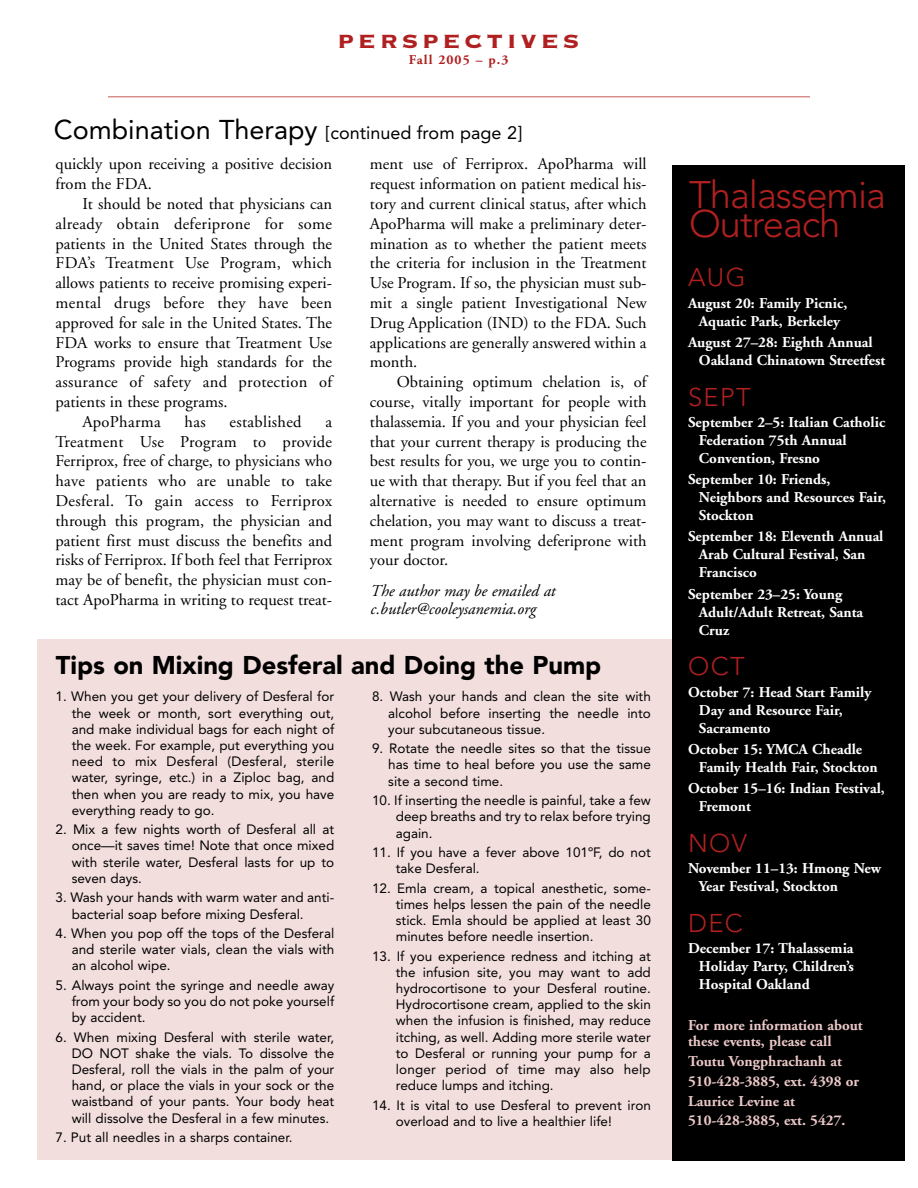
<style>
.page{position:relative;width:918px;height:1188px;background:#fff}
.page>*{position:absolute;margin:0;border:0;box-sizing:border-box;transform-origin:0 0}
.t1{font:300 38.1px/29.2px "Avenir";letter-spacing:-.025em;color:#b02020}
.t2{font:30px "Copperplate Thirty Three BC";letter-spacing:.12em;color:#b02020}
.t3{font:900 25.5px "Avenir";color:#000}
.t4{font:300 25.5px "Avenir";letter-spacing:.05em;color:#b02020}
.t5{font:18px "Avenir";color:#000}
.t6{font:16.5px/19.8px "Adobe Garamond";color:#000;text-align:justify}
.t7{font:16.5px "Adobe Garamond";letter-spacing:.02em;color:#000}
.t8{font:italic 16.5px/18px "Adobe Garamond";color:#000}
.t9{font:700 15px/18px "Adobe Garamond";color:#fff}
.t10{font:700 15px/19.8px "Adobe Garamond";color:#ecc8c8}
.t11{font:13.5px/16.2px "Avenir";color:#000;text-align:justify}
.t12{font:700 13.5px "Adobe Garamond";letter-spacing:.08em;color:#b02020}
.s1{font-size:27px}
</style>
<div class="page">
<div style="left:37px;top:640px;width:636px;height:520px;background:#f3dede"></div>
<hr style="left:108px;top:96px;width:702px;height:2px;background:#d8908f">
<div style="left:673px;top:166px;width:232px;height:995px;background:#000"></div>
<h2 class="t2" style="left:338px;top:20px;width:243px">perspectives</h2>
<p class="t12" style="left:409px;top:55px;width:101px">Fall 2005 – p.3</p>
<h3 class="t5" style="left:54px;top:125px;width:470px"><span class="s1">Combination Therapy</span> [continued from page 2]</h3>
<p class="t6" style="left:56px;top:156px;width:278px">quickly upon receiving a positive decision from the FDA.</p>
<p class="t6" style="left:83px;top:195px;width:251px">It should be noted that physicians can</p>
<p class="t7" style="left:56px;top:217px;width:278px">already obtain deferiprone for some</p>
<p class="t6" style="left:56px;top:235px;width:278px">patients in the United States through the</p>
<p class="t7" style="left:56px;top:257px;width:278px">FDA’s Treatment Use Program, which</p>
<p class="t6" style="left:56px;top:275px;width:278px">allows patients to receive promising experi-</p>
<p class="t7" style="left:56px;top:296px;width:278px">mental drugs before they have been</p>
<p class="t6" style="left:56px;top:314px;width:278px">approved for sale in the United States. The</p>
<p class="t6" style="left:56px;top:334px;width:278px">FDA works to ensure that Treatment Use</p>
<p class="t6" style="left:56px;top:354px;width:278px">Programs provide high standards for the</p>
<p class="t7" style="left:56px;top:375px;width:278px">assurance of safety and protection of</p>
<p class="t6" style="left:56px;top:393px;width:174px">patients in these programs.</p>
<p class="t7" style="left:83px;top:415px;width:80px">ApoPharma</p>
<p class="t6" style="left:185px;top:413px;width:23px">has</p>
<p class="t7" style="left:230px;top:415px;width:74px">established</p>
<p class="t6" style="left:56px;top:413px;width:278px;text-indent:270px">a Treatment Use Program to provide Ferriprox, free of charge, to physicians who have patients who are unable to take Desferal. To gain access to Ferriprox through this program, the physician and patient first must discuss the benefits and risks of Ferriprox. If both feel that Ferriprox may be of benefit, the physician must con&shy;tact ApoPharma in writing to request treat-</p>
<p class="t6" style="left:370px;top:156px;width:278px">ment use of Ferriprox. ApoPharma will request information on patient medical his&shy;tory and current clinical status, after which ApoPharma will make a preliminary deter&shy;mination as to whether the patient meets the criteria for inclusion in the Treatment Use Program. If so, the physician must sub&shy;mit a single patient Investigational New Drug Application (IND) to the FDA. Such applications are generally answered within a month.</p>
<p class="t6" style="left:370px;top:374px;width:278px;text-indent:27px">Obtaining optimum chelation is, of course, vitally important for people with thalassemia. If you and your physician feel that your current therapy is producing the best results for you, we urge you to contin&shy;ue with that therapy. But if you feel that an alternative is needed to ensure optimum chelation, you may want to discuss a treat&shy;ment program involving deferiprone with your doctor.</p>
<p class="t8" style="left:370px;top:583px;width:187px">The author may be emailed at c.butler@cooleysanemia.org</p>
<h3 class="t3" style="left:56px;top:655px;width:547px">Tips on Mixing Desferal and Doing the Pump</h3>
<p class="t11" style="left:72px;top:690px;width:264px;text-indent:-16px">1. When you get your delivery of Desferal for the week or month, sort everything out, and make individual bags for each night of the week. For example, put everything you need to mix Desferal (Desferal, sterile water, syringe, etc.) in a Ziploc bag, and then when you are ready to mix, you have everything ready to go.</p>
<p class="t11" style="left:72px;top:823px;width:264px;text-indent:-16px">2. Mix a few nights worth of Desferal all at once—it saves time! Note that once mixed with sterile water, Desferal lasts for up to seven days.</p>
<p class="t11" style="left:72px;top:891px;width:264px;text-indent:-16px">3. Wash your hands with warm water and anti&shy;bacterial soap before mixing Desferal.</p>
<p class="t11" style="left:72px;top:926px;width:264px;text-indent:-16px">4. When you pop off the tops of the Desferal and sterile water vials, clean the vials with an alcohol wipe.</p>
<p class="t11" style="left:72px;top:978px;width:264px;text-indent:-16px">5. Always point the syringe and needle away from your body so you do not poke yourself by accident.</p>
<p class="t11" style="left:72px;top:1030px;width:264px;text-indent:-16px">6. When mixing Desferal with sterile water, DO NOT shake the vials. To dissolve the Desferal, roll the vials in the palm of your hand, or place the vials in your sock or the waistband of your pants. Your body heat will dissolve the Desferal in a few minutes.</p>
<p class="t11" style="left:56px;top:1130px;width:239px">7. Put all needles in a sharps container.</p>
<p class="t11" style="left:388px;top:690px;width:264px;text-indent:-16px">8. Wash your hands and clean the site with alcohol before inserting the needle into your subcutaneous tissue.</p>
<p class="t11" style="left:388px;top:742px;width:264px;text-indent:-16px">9. Rotate the needle sites so that the tissue has time to heal before you use the same site a second time.</p>
<p class="t11" style="left:396px;top:793px;width:257px;text-indent:-24px">10. If inserting the needle is painful, take a few deep breaths and try to relax before trying again.</p>
<p class="t11" style="left:396px;top:845px;width:257px;text-indent:-24px">11. If you have a fever above 101ºF, do not take Desferal.</p>
<p class="t11" style="left:396px;top:881px;width:257px;text-indent:-24px">12. Emla cream, a topical anesthetic, some&shy;times helps lessen the pain of the needle stick. Emla should be applied at least 30 minutes before needle insertion.</p>
<p class="t11" style="left:396px;top:949px;width:257px;text-indent:-24px">13. If you experience redness and itching at the infusion site, you may want to add hydrocortisone to your Desferal routine.<br>Hydrocortisone cream, applied to the skin when the infusion is finished, may reduce itching, as well. Adding more sterile water to Desferal or running your pump for a longer period of time may also help reduce lumps and itching.</p>
<p class="t11" style="left:396px;top:1098px;width:257px;text-indent:-24px">14. It is vital to use Desferal to prevent iron overload and to live a healthier life!</p>
<h1 class="t1" style="left:689px;top:183px;width:198px">Thalassemia<br>Outreach</h1>
<h3 class="t4" style="left:688px;top:267px;width:59px">AUG</h3>
<p class="t9" style="left:688px;top:295px;width:161px;text-align:center">August 20: Family Picnic,<br>Aquatic Park, Berkeley</p>
<p class="t9" style="left:699px;top:334px;width:188px;text-indent:-11px">August 27–28: Eighth Annual<br>Oakland Chinatown Streetfest</p>
<h3 class="t4" style="left:688px;top:386px;width:64px">SEPT</h3>
<p class="t9" style="left:699px;top:414px;width:188px;text-indent:-11px">September 2–5: Italian Catholic<br>Federation 75th Annual<br>Convention, Fresno</p>
<p class="t9" style="left:699px;top:472px;width:189px;text-indent:-11px">September 10: Friends,<br>Neighbors and Resources Fair,<br>Stockton</p>
<p class="t9" style="left:699px;top:529px;width:186px;text-indent:-11px">September 18: Eleventh Annual<br>Arab Cultural Festival, San<br>Francisco</p>
<p class="t9" style="left:699px;top:586px;width:166px;text-indent:-11px">September 23–25: Young<br>Adult/Adult Retreat, Santa<br>Cruz</p>
<h3 class="t4" style="left:688px;top:656px;width:58px">OCT</h3>
<p class="t9" style="left:699px;top:684px;width:174px;text-indent:-11px">October 7: Head Start Family<br>Day and Resource Fair,<br>Sacramento</p>
<p class="t9" style="left:699px;top:741px;width:180px;text-indent:-11px">October 15: YMCA Cheadle<br>Family Health Fair, Stockton</p>
<p class="t9" style="left:699px;top:781px;width:187px;text-indent:-11px">October 15–16: Indian Festival,<br>Fremont</p>
<h3 class="t4" style="left:688px;top:832px;width:60px">NOV</h3>
<p class="t9" style="left:699px;top:861px;width:184px;text-indent:-11px">November 11–13: Hmong New<br>Year Festival, Stockton</p>
<h3 class="t4" style="left:688px;top:912px;width:56px">DEC</h3>
<p class="t9" style="left:699px;top:941px;width:157px;text-align:justify;text-indent:-11px">December 17: Thalassemia Holiday Party, Children’s Hospital Oakland</p>
<p class="t10" style="left:688px;top:1018px;width:176px;line-height:16.5px">For more information about these events, please call</p>
<p class="t10" style="left:688px;top:1053px;width:172px">Toutu Vongphrachanh at<br>510-428-3885, ext. 4398 or<br>Laurice Levine at<br>510-428-3885, ext. 5427.</p>
</div>
